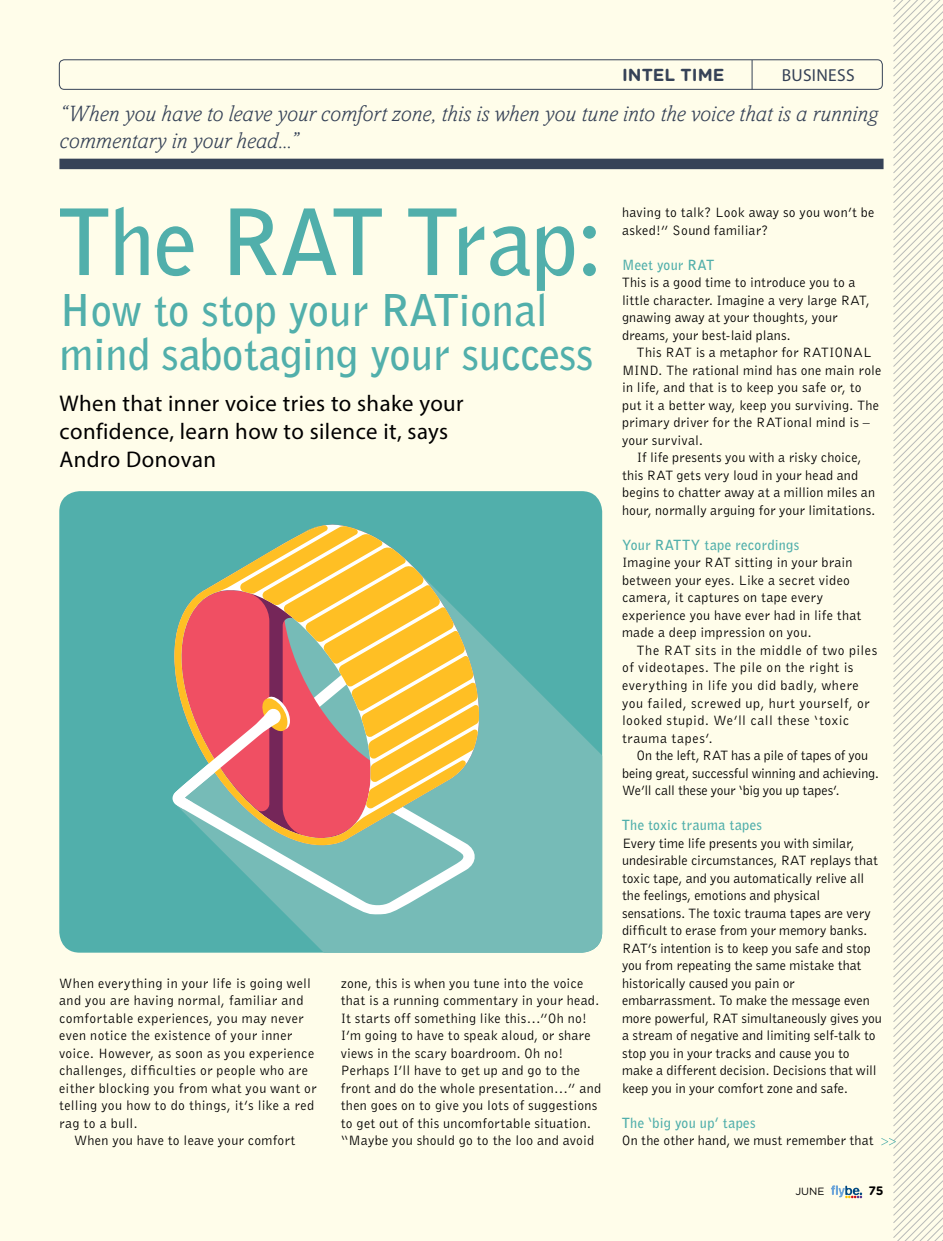
<style>
.page{position:relative;width:943px;height:1241px;background:#fff}
.page>*{position:absolute;margin:0;border:0;box-sizing:border-box;transform-origin:0 0}
.t1{font:700 91px "Bell Gothic BT";color:#51afab}
.t2{font:700 43.75px/43.8px "Bell Gothic BT";color:#51afab}
.t3{font:italic 300 22.75px/26.2px "Amasis MT Std";letter-spacing:-.005em;color:#364257}
.t4{font:22.75px/28px "Myriad Pro";letter-spacing:.02em;color:#000}
.t5{font:700 17.32px "Gotham Rounded";color:#364257}
.t6{font:17.32px "Myriad Pro";letter-spacing:.02em;color:#364257}
.t7{font:14px/17.5px "Bell Gothic BT";letter-spacing:.015em;color:#000}
.t8{font:14px/17.5px "Bell Gothic BT";letter-spacing:.04em;color:#000}
.t9{font:14px/17.5px "Bell Gothic BT";letter-spacing:-.01em;color:#000}
.t10{font:700 14px "Bell Gothic BT";letter-spacing:.035em;color:#51afab}
.t11{font:700 12.25px "Gotham Rounded";color:#000}
.t12{font:10.5px "Gotham Rounded";color:#000}
</style>
<div class="page">
<div style="left:0;top:0;width:943px;height:1240px;background:#fffdea"></div>
<svg style="left:831px;top:1185px;width:31px;height:12px"></svg>
<div style="left:59px;top:159px;width:824px;height:10px;background:#364257"></div>
<div style="left:59px;top:60px;width:823px;height:30px;border:1px solid #364257;border-radius:5px"></div>
<hr style="left:751px;top:60px;width:1px;height:30px;background:#364257">
<svg style="left:881px;top:0;width:62px;height:1240px"></svg>
<div style="left:59px;top:491px;width:543px;height:461px;background:#51afab"></div>
<svg style="left:172px;top:509px;width:430px;height:443px;fill:#76bbb7"></svg>
<svg style="left:173px;top:859px;width:304px;height:59px;fill:#76bbb7"></svg>
<svg style="left:173px;top:516px;width:346px;height:343px;fill:#76bbb7"></svg>
<svg style="left:173px;top:809px;width:293px;height:50px;fill:#76bbb7"></svg>
<svg style="left:172px;top:521px;width:307px;height:288px"></svg>
<p class="t5" style="left:622px;top:62px;width:104px">INTEL TIME</p>
<p class="t6" style="left:781px;top:64px;width:75px">BUSINESS</p>
<h3 class="t3" style="left:60px;top:101px;width:820px">“When you have to leave your comfort zone, this is when you tune into the voice that is a running commentary in your head...”</h3>
<h1 class="t1" style="left:59px;top:182px;width:544px">The RAT Trap:</h1>
<h2 class="t2" style="left:59px;top:287px;width:535px">How to stop your RATional mind sabotaging your success</h2>
<h3 class="t4" style="left:60px;top:389px;width:405px">When that inner voice tries to shake your confidence, learn how to silence it, says<br>Andro Donovan</h3>
<p class="t7" style="left:59px;top:973px;width:253px">When everything in your life is going well</p>
<p class="t7" style="left:59px;top:991px;width:246px">and you are having normal, familiar and</p>
<p class="t7" style="left:59px;top:1008px;width:246px">comfortable experiences, you may never</p>
<p class="t7" style="left:59px;top:1026px;width:235px">even notice the existence of your inner</p>
<p class="t7" style="left:59px;top:1043px;width:257px">voice. However, as soon as you experience</p>
<p class="t7" style="left:59px;top:1061px;width:250px">challenges, difficulties or people who are</p>
<p class="t7" style="left:59px;top:1078px;width:259px">either blocking you from what you want or</p>
<p class="t7" style="left:59px;top:1096px;width:257px">telling you how to do things, it’s like a red</p>
<p class="t7" style="left:59px;top:1113px;width:80px">rag to a bull.</p>
<p class="t7" style="left:74px;top:1131px;width:223px">When you have to leave your comfort</p>
<p class="t7" style="left:341px;top:973px;width:262px">zone, this is when you tune into the voice that is a running commentary in your head.<br>It starts off something like this…”Oh no!<br>I’m going to have to speak aloud, or share views in the scary boardroom. Oh no!<br>Perhaps I’ll have to get up and go to the front and do the whole presentation…” and then goes on to give you lots of suggestions to get out of this uncomfortable situation. “Maybe you should go to the loo and avoid</p>
<p class="t7" style="left:622px;top:203px;width:254px">having to talk? Look away so you won’t be asked!” Sound familiar?</p>
<p class="t10" style="left:622px;top:255px;width:94px">Meet your RAT</p>
<p class="t7" style="left:622px;top:273px;width:249px">This is a good time to introduce you to a little character. Imagine a very large RAT, gnawing away at your thoughts, your dreams, your best-laid plans.</p>
<p class="t7" style="left:622px;top:343px;width:261px;text-indent:15px">This RAT is a metaphor for RATIONAL MIND. The rational mind has one main role in life, and that is to keep you safe or, to put it a better way, keep you surviving. The primary driver for the RATional mind is – your survival.</p>
<p class="t7" style="left:622px;top:448px;width:255px;text-indent:15px">If life presents you with a risky choice, this RAT gets very loud in your head and begins to chatter away at a million miles an hour, normally arguing for your limitations.</p>
<p class="t10" style="left:622px;top:535px;width:179px">Your RATTY tape recordings</p>
<p class="t7" style="left:622px;top:553px;width:241px">Imagine your RAT sitting in your brain between your eyes. Like a secret video camera, it captures on tape every experience you have ever had in life that made a deep impression on you.</p>
<p class="t8" style="left:622px;top:641px;width:257px;text-indent:15px">The RAT sits in the middle of two piles of videotapes. The pile on the right is everything in life you did badly, where you failed, screwed up, hurt yourself, or looked stupid. We’ll call these ‘toxic trauma tapes’.</p>
<p class="t9" style="left:622px;top:746px;width:258px;text-indent:15px">On the left, RAT has a pile of tapes of you being great, successful winning and achieving.<br>We’ll call these your ‘big you up tapes’.</p>
<p class="t10" style="left:622px;top:815px;width:141px">The toxic trauma tapes</p>
<p class="t7" style="left:622px;top:833px;width:261px">Every time life presents you with similar, undesirable circumstances, RAT replays that toxic tape, and you automatically relive all the feelings, emotions and physical sensations. The toxic trauma tapes are very difficult to erase from your memory banks.<br>RAT’s intention is to keep you safe and stop you from repeating the same mistake that historically caused you pain or embarrassment. To make the message even more powerful, RAT simultaneously gives you a stream of negative and limiting self-talk to stop you in your tracks and cause you to make a different decision. Decisions that will keep you in your comfort zone and safe.</p>
<p class="t10" style="left:622px;top:1113px;width:135px">The ‘big you up’ tapes</p>
<p class="t7" style="left:622px;top:1131px;width:253px">On the other hand, we must remember that</p>
<p class="t12" style="left:795px;top:1183px;width:31px">JUNE</p>
<p class="t11" style="left:868px;top:1181px;width:16px">75</p>
</div>
